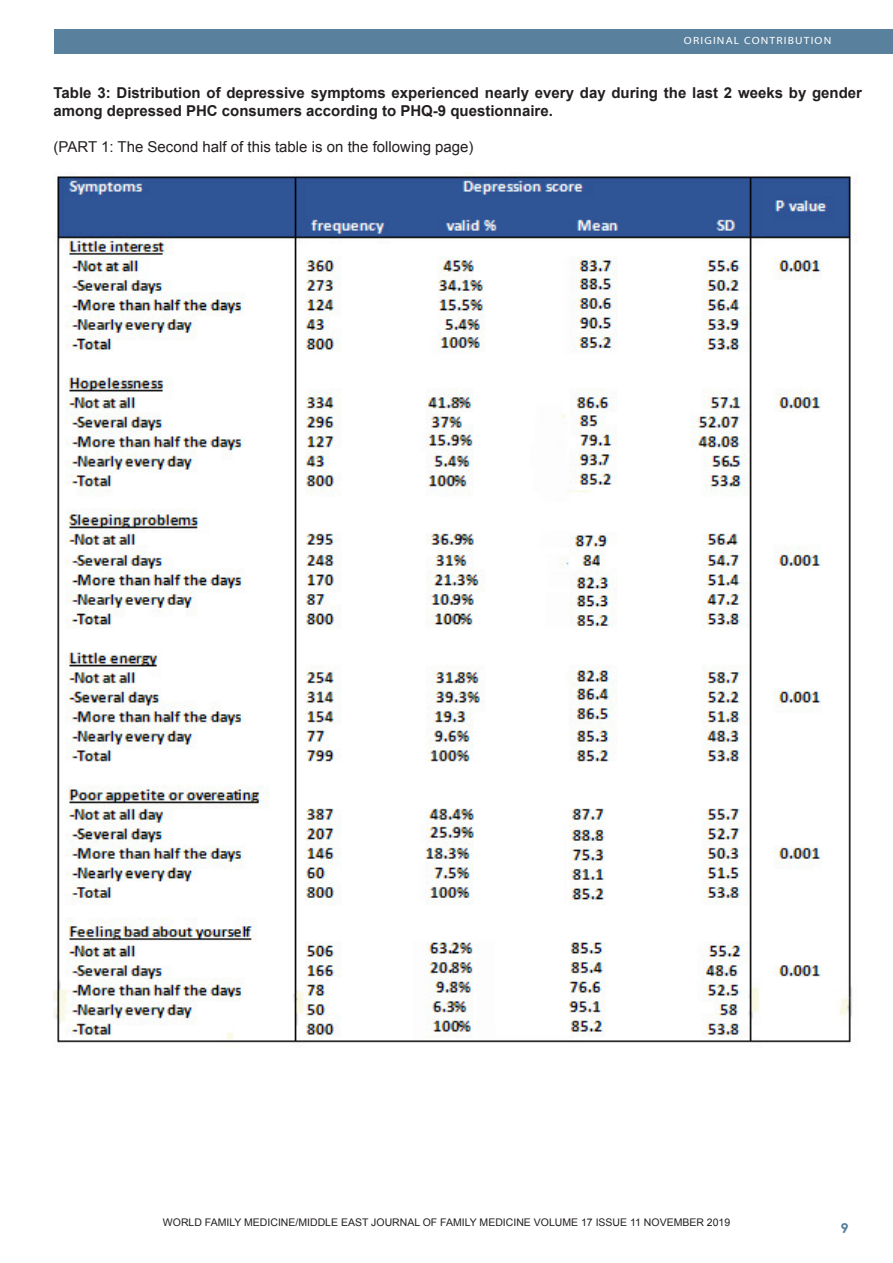
<style>
.page{position:relative;width:893px;height:1263px;background:#fff}
.page>*{position:absolute;margin:0;border:0;box-sizing:border-box;transform-origin:0 0}
.Footnote_Text{font:700 15px/18px "Arial";color:#231f20}
.Footnote_Text-2{font:15px "Arial";color:#231f20}
.Footnote_Text-3{font:10.5px "Arial";color:#231f20}
.t1{font:10.5px "Myriad";letter-spacing:.1em;color:#231f20;scale:1.1 1}
.t2{font:10.5px "Myriad";letter-spacing:.1em;color:#fff;scale:1.1 1}
.s1{font-family:"Century Gothic";font-weight:700}
</style>
<div class="page">
<div style="left:54px;top:30px;width:839px;height:24px;background:#59809c"></div>
<img style="left:54px;top:173px;width:804px;height:870px">
<p class="t2" style="left:684px;top:35px;width:135px">ORIGINAL CONTRIBUTION</p>
<p class="Footnote_Text" style="left:54px;top:84px;width:810px">Table 3: Distribution of depressive symptoms experienced nearly every day during the last 2 weeks by gender among depressed PHC consumers according to PHQ-9 questionnaire.</p>
<p class="Footnote_Text-2" style="left:54px;top:137px;width:421px">(PART 1: The Second half of this table is on the following page)</p>
<p class="Footnote_Text-3" style="left:161px;top:1215px;width:572px">WORLD FAMILY MEDICINE/MIDDLE EAST JOURNAL OF FAMILY MEDICINE VOLUME 15 ISSUE 10, DECEMBER 2017</p>
<p class="Footnote_Text-3" style="left:163px;top:1215px;width:569px">WORLD FAMILY MEDICINE/MIDDLE EAST JOURNAL OF FAMILY MEDICINE VOLUME 17 ISSUE 11 NOVEMBER 2019</p>
<p class="t1" style="left:248px;top:1223px;width:364px">MIDDLE EAST JOURNAL OF FAMILY MEDICINE <span class="s1">•</span> VOLUME 7, ISSUE 10</p>
</div>
